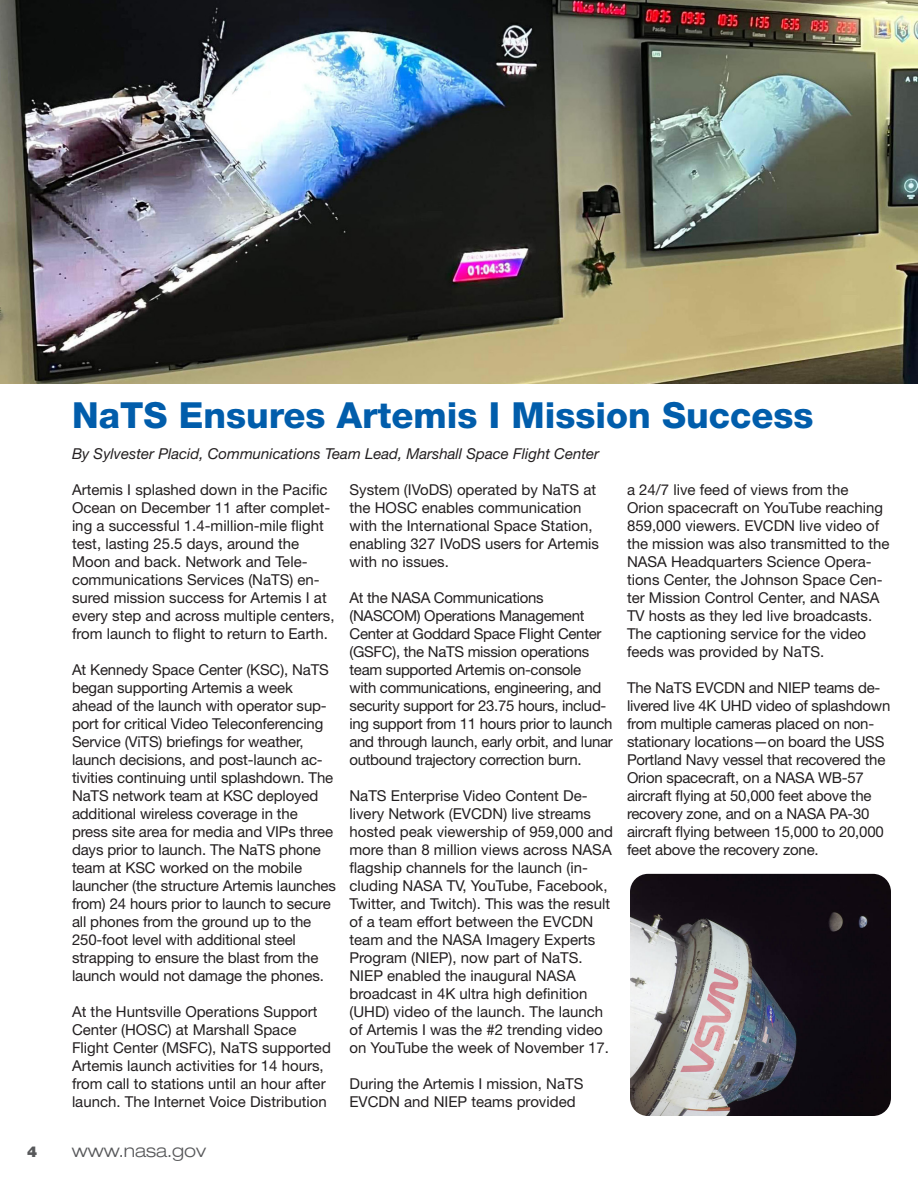
<style>
.page{position:relative;width:918px;height:1188px;background:#fff}
.page>*{position:absolute;margin:0;border:0;box-sizing:border-box;transform-origin:0 0}
.cio_message_title{font:800 36px "Helvetica Neue LT Std";color:#015dab}
.t1{font:300 expanded 18px "Helvetica Neue LT Std";color:#57585a}
.t2{font:15px/18px "Helvetica Neue LT Std";color:#231f20}
.t3{font:15px/18px "Helvetica Neue LT Std";letter-spacing:-.02em;color:#231f20}
.t4{font:italic 15px "Helvetica Neue LT Std";color:#231f20}
.t5{font:900 15px "Helvetica Neue LT Std";color:#57585a}
</style>
<div class="page">
<img style="left:630px;top:874px;width:261px;height:242px">
<img style="left:0;top:0;width:918px;height:384px">
<p class="cio_message_title" style="left:72px;top:393px;width:743px">NaTS Ensures Artemis I Mission Success</p>
<p class="t4" style="left:72px;top:445px;width:529px">By Sylvester Placid, Communications Team Lead, Marshall Space Flight Center</p>
<p class="t2" style="left:72px;top:480px;width:264px">Artemis I splashed down in the Pacific Ocean on December 11 after complet&shy;ing a successful 1.4-million-mile flight test, lasting 25.5 days, around the Moon and back. Network and Tele&shy;communications Services (NaTS) en&shy;sured mission success for Artemis I at every step and across multiple centers, from launch to flight to return to Earth.</p>
<p class="t2" style="left:72px;top:660px;width:265px">At Kennedy Space Center (KSC), NaTS began supporting Artemis a week ahead of the launch with operator sup&shy;port for critical Video Teleconferencing Service (ViTS) briefings for weather, launch decisions, and post-launch ac&shy;tivities continuing until splashdown. The NaTS network team at KSC deployed additional wireless coverage in the press site area for media and VIPs three days prior to launch. The NaTS phone team at KSC worked on the mobile launcher (the structure Artemis launches from) 24 hours prior to launch to secure all phones from the ground up to the 250-foot level with additional steel strapping to ensure the blast from the launch would not damage the phones.</p>
<p class="t2" style="left:72px;top:1002px;width:260px">At the Huntsville Operations Support Center (HOSC) at Marshall Space Flight Center (MSFC), NaTS supported Artemis launch activities for 14 hours, from call to stations until an hour after launch. The Internet Voice Distribution</p>
<p class="t2" style="left:350px;top:480px;width:251px">System (IVoDS) operated by NaTS at the HOSC enables communication with the International Space Station, enabling 327 IVoDS users for Artemis with no issues.</p>
<p class="t3" style="left:350px;top:588px;width:265px">At the NASA Communications (NASCOM) Operations Management Center at Goddard Space Flight Center (GSFC), the NaTS mission operations team supported Artemis on-console<br>with communications, engineering, and security support for 23.75 hours, includ&shy;ing support from 11 hours prior to launch and through launch, early orbit, and lunar outbound trajectory correction burn.</p>
<p class="t2" style="left:350px;top:786px;width:265px">NaTS Enterprise Video Content De&shy;livery Network (EVCDN) live streams hosted peak viewership of 959,000 and more than 8 million views across NASA flagship channels for the launch (in&shy;cluding NASA TV, YouTube, Facebook, Twitter, and Twitch). This was the result of a team effort between the EVCDN team and the NASA Imagery Experts Program (NIEP), now part of NaTS.<br>NIEP enabled the inaugural NASA broadcast in 4K ultra high definition (UHD) video of the launch. The launch of Artemis I was the #2 trending video on YouTube the week of November 17.</p>
<p class="t2" style="left:350px;top:1074px;width:235px">During the Artemis I mission, NaTS<br>EVCDN and NIEP teams provided</p>
<p class="t2" style="left:627px;top:480px;width:264px">a 24/7 live feed of views from the<br>Orion spacecraft on YouTube reaching 859,000 viewers. EVCDN live video of the mission was also transmitted to the NASA Headquarters Science Opera&shy;tions Center, the Johnson Space Cen&shy;ter Mission Control Center, and NASA TV hosts as they led live broadcasts.<br>The captioning service for the video feeds was provided by NaTS.</p>
<p class="t2" style="left:627px;top:678px;width:265px">The NaTS EVCDN and NIEP teams de&shy;livered live 4K UHD video of splashdown from multiple cameras placed on non&shy;stationary locations—on board the USS Portland Navy vessel that recovered the Orion spacecraft, on a NASA WB-57 aircraft flying at 50,000 feet above the recovery zone, and on a NASA PA-30 aircraft flying between 15,000 to 20,000 feet above the recovery zone.</p>
<p class="t5" style="left:27px;top:1143px;width:12px">4</p>
<p class="t1" style="left:72px;top:1140px;width:136px">www.nasa.gov</p>
</div>
